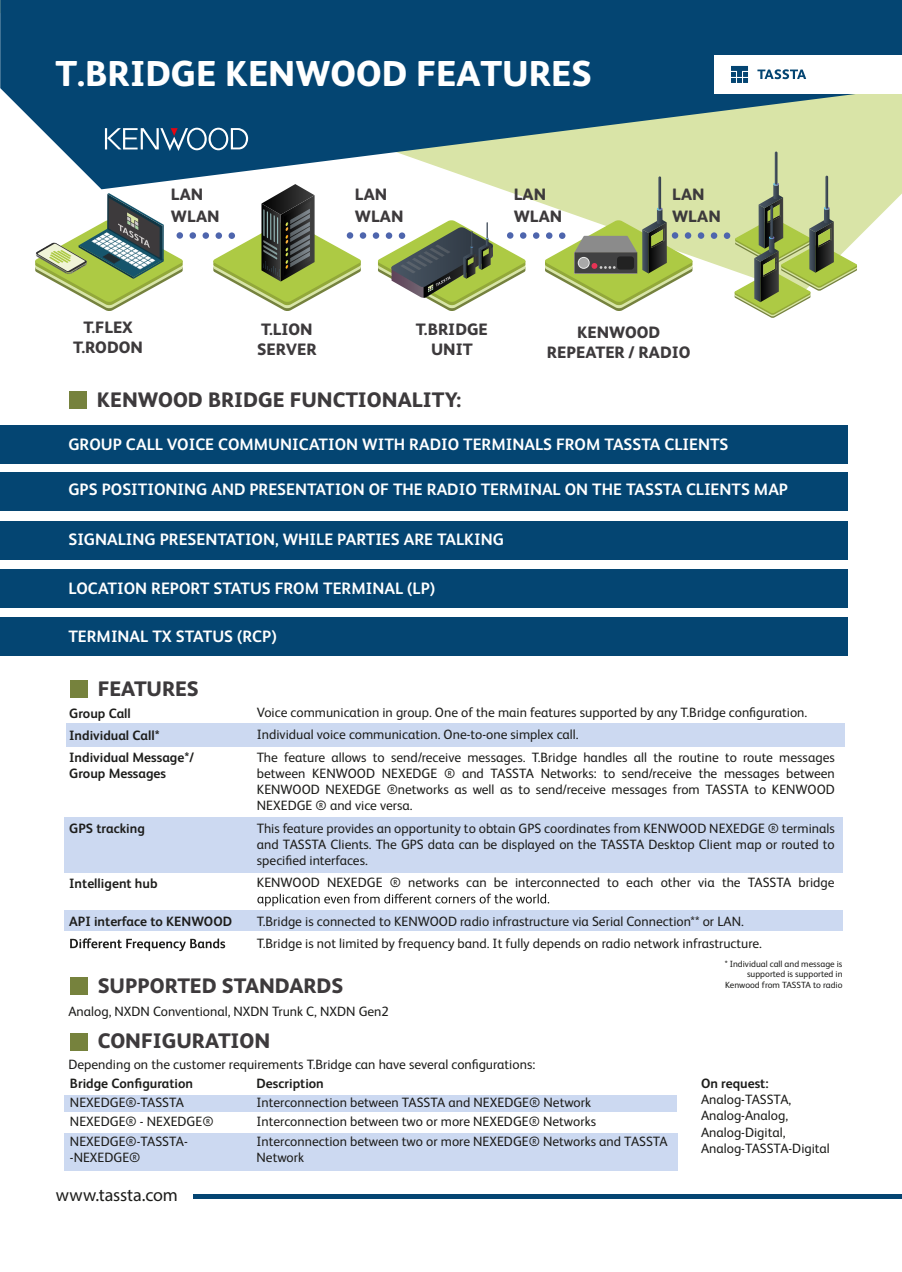
<style>
.page{position:relative;width:902px;height:1272px;background:#fff}
.page>*{position:absolute;margin:0;border:0;box-sizing:border-box;transform-origin:0 0}
.t1{font:800 36px "FS Albert Pro";color:#fff}
.t2{font:800 21px "FS Albert Pro";color:#3d3a3c}
.t3{font:18px "Myriad Pro";color:#1d1d1b}
.t4{font:700 16.5px "FS Albert Pro";color:#fff}
.t5{font:800 16.5px/19.8px "FS Albert Pro";color:#3d3a3c}
.t6{font:13.5px/16.2px "FS Albert Pro";color:#1d1d1b}
.t7{font:700 13.5px/22.2px "FS Albert Pro";color:#1d1d1b}
.t8{font:9px/10.8px "FS Albert Pro";color:#1d1d1b;text-align:right}
</style>
<div class="page">
<svg style="left:857px;top:189px;width:44px;height:50px;fill:#d9e4a7"></svg>
<svg style="left:0;top:0;width:901px;height:189px;background:#3d6f85"></svg>
<div style="left:714px;top:55px;width:187px;height:39px;background:#fff"></div>
<svg style="left:757px;top:69px;width:49px;height:10px"></svg>
<svg style="left:731px;top:66px;width:17px;height:17px"></svg>
<div style="left:67px;top:723px;width:778px;height:23px;background:#ccd9f1"></div>
<div style="left:64px;top:817px;width:778px;height:55px;background:#ccd9f1"></div>
<div style="left:64px;top:910px;width:778px;height:20px;background:#ccd9f1"></div>
<div style="left:64px;top:1095px;width:613px;height:16px;background:#ccd9f1"></div>
<div style="left:64px;top:1132px;width:613px;height:38px;background:#ccd9f1"></div>
<svg style="left:257px;top:893px;width:292px;height:13px"></svg>
<svg style="left:70px;top:938px;width:155px;height:13px"></svg>
<div style="left:70px;top:392px;width:17px;height:17px;background:#76823d"></div>
<div style="left:0;top:425px;width:847px;height:39px;background:#044572"></div>
<div style="left:0;top:472px;width:847px;height:39px;background:#044572"></div>
<div style="left:70px;top:1033px;width:17px;height:17px;background:#76823d"></div>
<div style="left:70px;top:680px;width:17px;height:17px;background:#76823d"></div>
<div style="left:70px;top:977px;width:17px;height:17px;background:#76823d"></div>
<div style="left:0;top:520px;width:847px;height:39px;background:#044572"></div>
<div style="left:0;top:569px;width:847px;height:39px;background:#044572"></div>
<div style="left:0;top:617px;width:847px;height:39px;background:#044572"></div>
<svg style="left:105px;top:128px;width:143px;height:23px"></svg>
<hr style="left:193px;top:1194px;width:708px;height:4px;background:#044572">
<svg style="left:658px;top:176px;width:3px;height:34px"></svg>
<svg style="left:825px;top:176px;width:3px;height:33px"></svg>
<svg style="left:774px;top:151px;width:3px;height:34px"></svg>
<svg style="left:35px;top:183px;width:822px;height:135px"></svg>
<h1 class="t1" style="left:55px;top:46px;width:538px">T.BRIDGE KENWOOD FEATURES</h1>
<p class="t5" style="left:171px;top:182px;width:50px;line-height:22.2px">LAN<br>WLAN</p>
<p class="t5" style="left:355px;top:182px;width:50px;line-height:22.2px">LAN<br>WLAN</p>
<p class="t5" style="left:513px;top:182px;width:50px;line-height:22.2px">LAN<br>WLAN</p>
<p class="t5" style="left:672px;top:182px;width:50px;line-height:22.2px">LAN<br>WLAN</p>
<p class="t5" style="left:73px;top:317px;width:71px;text-align:center">T.FLEX<br>T.RODON</p>
<p class="t5" style="left:257px;top:318px;width:61px">T.LION<br>SERVER</p>
<p class="t5" style="left:416px;top:318px;width:73px;text-align:center">T.BRIDGE<br>UNIT</p>
<p class="t5" style="left:547px;top:321px;width:145px;text-align:center">KENWOOD<br>REPEATER / RADIO</p>
<h2 class="t2" style="left:97px;top:383px;width:366px">KENWOOD BRIDGE FUNCTIONALITY:</h2>
<p class="t4" style="left:68px;top:432px;width:661px">GROUP CALL VOICE COMMUNICATION WITH RADIO TERMINALS FROM TASSTA CLIENTS</p>
<p class="t4" style="left:68px;top:478px;width:721px">GPS POSITIONING AND PRESENTATION OF THE RADIO TERMINAL ON THE TASSTA CLIENTS MAP</p>
<p class="t4" style="left:68px;top:528px;width:437px">SIGNALING PRESENTATION, WHILE PARTIES ARE TALKING</p>
<p class="t4" style="left:68px;top:576px;width:368px">LOCATION REPORT STATUS FROM TERMINAL (LP)</p>
<p class="t4" style="left:68px;top:625px;width:210px">TERMINAL TX STATUS (RCP)</p>
<h2 class="t2" style="left:98px;top:672px;width:103px">FEATURES</h2>
<p class="t7" style="left:69px;top:701px;width:126px">Group Call<br>Individual Call*<br>Individual Message*/</p>
<p class="t7" style="left:69px;top:761px;width:98px">Group Messages</p>
<p class="t7" style="left:69px;top:816px;width:77px">GPS tracking</p>
<p class="t7" style="left:69px;top:871px;width:90px">Intelligent hub</p>
<p class="t7" style="left:69px;top:909px;width:164px">API interface to KENWOOD</p>
<p class="t6" style="left:257px;top:700px;width:579px;line-height:22.2px">Voice communication in group. One of the main features supported by any T.Bridge configuration.<br>Individual voice communication. One-to-one simplex call.<br>The feature allows to send/receive messages. T.Bridge handles all the routine to route messages</p>
<p class="t6" style="left:257px;top:764px;width:579px;text-align:justify">between KENWOOD NEXEDGE ® and TASSTA Networks: to send/receive the messages between KENWOOD NEXEDGE ®networks as well as to send/receive messages from TASSTA to KENWOOD NEXEDGE ® and vice versa.</p>
<p class="t6" style="left:257px;top:818px;width:579px;text-align:justify">This feature provides an opportunity to obtain GPS coordinates from KENWOOD NEXEDGE ® terminals and TASSTA Clients. The GPS data can be displayed on the TASSTA Desktop Client map or routed to specified interfaces.</p>
<p class="t6" style="left:257px;top:873px;width:579px">KENWOOD NEXEDGE ® networks can be interconnected to each other via the TASSTA bridge</p>
<p class="t6" style="left:257px;top:908px;width:506px;line-height:22.2px">T.Bridge is connected to KENWOOD radio infrastructure via Serial Connection** or LAN.<br>T.Bridge is not limited by frequency band. It fully depends on radio network infrastructure.</p>
<h2 class="t2" style="left:98px;top:969px;width:247px">SUPPORTED STANDARDS</h2>
<p class="t6" style="left:68px;top:1002px;width:322px">Analog, NXDN Conventional, NXDN Trunk C, NXDN Gen2</p>
<h2 class="t2" style="left:98px;top:1024px;width:174px">CONFIGURATION</h2>
<p class="t6" style="left:68px;top:1055px;width:468px">Depending on the customer requirements T.Bridge can have several configurations:</p>
<p class="t7" style="left:70px;top:1071px;width:125px">Bridge Configuration</p>
<p class="t6" style="left:70px;top:1091px;width:145px;line-height:19.2px">NEXEDGE®-TASSTA<br>NEXEDGE® - NEXEDGE®<br>NEXEDGE®-TASSTA-</p>
<p class="t6" style="left:70px;top:1147px;width:72px">-NEXEDGE®</p>
<p class="t7" style="left:256px;top:1071px;width:69px">Description</p>
<p class="t6" style="left:256px;top:1091px;width:412px;line-height:19.2px">Interconnection between TASSTA and NEXEDGE® Network<br>Interconnection between two or more NEXEDGE® Networks<br>Interconnection between two or more NEXEDGE® Networks and TASSTA</p>
<p class="t6" style="left:256px;top:1147px;width:49px">Network</p>
<h3 class="t3" style="left:56px;top:1183px;width:124px">www.tassta.com</h3>
<p class="t8" style="left:724px;top:957px;width:119px">* Individual call and message is supported is supported in<br>Kenwood from TASSTA to radio</p>
<p class="t7" style="left:701px;top:1071px;width:69px">On request:</p>
<p class="t6" style="left:701px;top:1090px;width:130px">Analog-TASSTA,<br>Analog-Analog,<br>Analog-Digital,<br>Analog-TASSTA-Digital</p>
</div>
